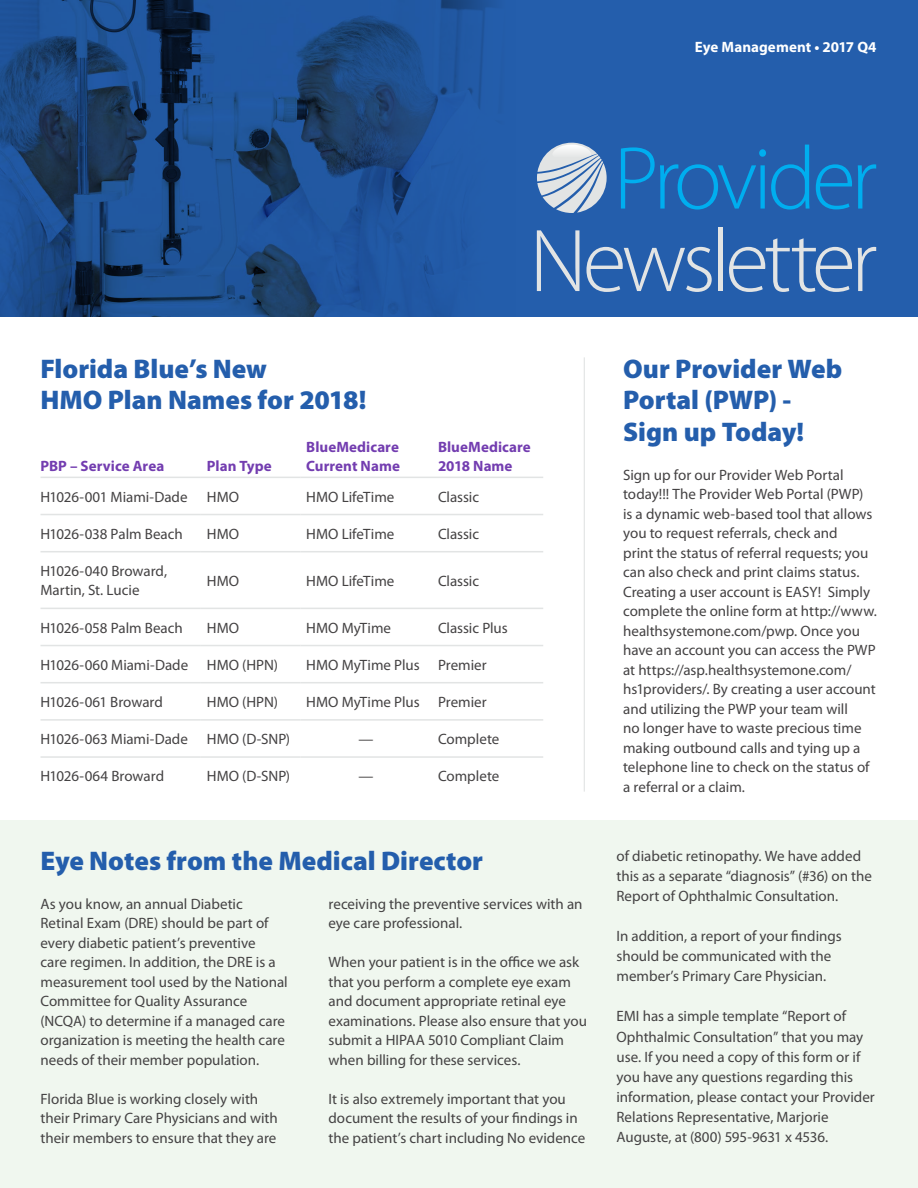
<style>
.page{position:relative;width:918px;height:1188px;background:#fff}
.page>*{position:absolute;margin:0;border:0;box-sizing:border-box;transform-origin:0 0}
.t1{font:300 90px "Myriad Pro";letter-spacing:-.055em;color:#e2e4e4}
.t2{font:300 90px "Myriad Pro";letter-spacing:-.055em;color:#00aeef}
.t3{font:900 27px/31.5px "Myriad Pro";color:#245eac}
.t4{font:15px/19.5px "Myriad Pro";color:#444243}
.t5{font:700 15px/19.5px "Myriad Pro";letter-spacing:.005em;color:#733db0}
.t6{font:700 15px "Myriad Pro";color:#fff}
</style>
<div class="page">
<div style="left:0;top:821px;width:918px;height:367px;background:#f0f7ef"></div>
<svg style="left:0;top:0;width:918px;height:317px;background:#205499"></svg>
<svg style="left:537px;top:143px;width:70px;height:70px;background:#a2b7d1"></svg>
<hr style="left:584px;top:357px;width:1px;height:435px;background:#e2e4e4">
<hr style="left:40px;top:477px;width:161px;height:1px;background:#e2e4e4">
<hr style="left:201px;top:477px;width:99px;height:1px;background:#e2e4e4">
<hr style="left:300px;top:477px;width:132px;height:1px;background:#e2e4e4">
<hr style="left:432px;top:477px;width:111px;height:1px;background:#e2e4e4">
<hr style="left:40px;top:514px;width:161px;height:1px;background:#e2e4e4">
<hr style="left:201px;top:514px;width:99px;height:1px;background:#e2e4e4">
<hr style="left:300px;top:514px;width:132px;height:1px;background:#e2e4e4">
<hr style="left:432px;top:514px;width:111px;height:1px;background:#e2e4e4">
<hr style="left:40px;top:551px;width:161px;height:1px;background:#e2e4e4">
<hr style="left:201px;top:551px;width:99px;height:1px;background:#e2e4e4">
<hr style="left:300px;top:551px;width:132px;height:1px;background:#e2e4e4">
<hr style="left:432px;top:551px;width:111px;height:1px;background:#e2e4e4">
<hr style="left:40px;top:608px;width:161px;height:1px;background:#e2e4e4">
<hr style="left:201px;top:608px;width:99px;height:1px;background:#e2e4e4">
<hr style="left:300px;top:608px;width:132px;height:1px;background:#e2e4e4">
<hr style="left:432px;top:608px;width:111px;height:1px;background:#e2e4e4">
<hr style="left:40px;top:645px;width:161px;height:1px;background:#e2e4e4">
<hr style="left:201px;top:645px;width:99px;height:1px;background:#e2e4e4">
<hr style="left:300px;top:645px;width:132px;height:1px;background:#e2e4e4">
<hr style="left:432px;top:645px;width:111px;height:1px;background:#e2e4e4">
<hr style="left:40px;top:682px;width:161px;height:1px;background:#e2e4e4">
<hr style="left:201px;top:682px;width:99px;height:1px;background:#e2e4e4">
<hr style="left:300px;top:682px;width:132px;height:1px;background:#e2e4e4">
<hr style="left:432px;top:682px;width:111px;height:1px;background:#e2e4e4">
<hr style="left:40px;top:719px;width:161px;height:2px;background:#e2e4e4">
<hr style="left:201px;top:719px;width:99px;height:2px;background:#e2e4e4">
<hr style="left:300px;top:719px;width:132px;height:2px;background:#e2e4e4">
<hr style="left:432px;top:719px;width:111px;height:2px;background:#e2e4e4">
<hr style="left:40px;top:756px;width:161px;height:2px;background:#e2e4e4">
<hr style="left:201px;top:756px;width:99px;height:2px;background:#e2e4e4">
<hr style="left:300px;top:756px;width:132px;height:2px;background:#e2e4e4">
<hr style="left:432px;top:756px;width:111px;height:2px;background:#e2e4e4">
<p class="t6" style="left:695px;top:37px;width:183px">Eye Management • 2017 Q4</p>
<p class="t2" style="left:614px;top:129px;width:265px">Provider</p>
<p class="t1" style="left:529px;top:212px;width:350px">Newsletter</p>
<p class="t3" style="left:40px;top:353px;width:327px">Florida Blue’s New<br>HMO Plan Names for 2018!</p>
<p class="t5" style="left:40px;top:456px;width:125px">PBP – Service Area</p>
<p class="t5" style="left:207px;top:456px;width:66px">Plan Type</p>
<p class="t5" style="left:306px;top:437px;width:95px">BlueMedicare<br>Current Name</p>
<p class="t5" style="left:438px;top:437px;width:94px">BlueMedicare<br>2018 Name</p>
<p class="t4" style="left:40px;top:487px;width:149px">H1026-001 Miami-Dade</p>
<p class="t4" style="left:207px;top:487px;width:34px">HMO</p>
<p class="t4" style="left:306px;top:487px;width:90px">HMO LifeTime</p>
<p class="t4" style="left:438px;top:487px;width:43px">Classic</p>
<p class="t4" style="left:40px;top:524px;width:144px">H1026-038 Palm Beach</p>
<p class="t4" style="left:207px;top:524px;width:34px">HMO</p>
<p class="t4" style="left:306px;top:524px;width:90px">HMO LifeTime</p>
<p class="t4" style="left:438px;top:524px;width:43px">Classic</p>
<p class="t4" style="left:40px;top:561px;width:128px">H1026-040 Broward,<br>Martin, St. Lucie</p>
<p class="t4" style="left:207px;top:571px;width:34px">HMO</p>
<p class="t4" style="left:306px;top:571px;width:90px">HMO LifeTime</p>
<p class="t4" style="left:438px;top:571px;width:43px">Classic</p>
<p class="t4" style="left:40px;top:618px;width:144px">H1026-058 Palm Beach</p>
<p class="t4" style="left:207px;top:618px;width:34px">HMO</p>
<p class="t4" style="left:306px;top:618px;width:86px">HMO MyTime</p>
<p class="t4" style="left:438px;top:618px;width:71px">Classic Plus</p>
<p class="t4" style="left:40px;top:655px;width:149px">H1026-060 Miami-Dade</p>
<p class="t4" style="left:207px;top:655px;width:73px">HMO (HPN)</p>
<p class="t4" style="left:306px;top:655px;width:115px">HMO MyTime Plus</p>
<p class="t4" style="left:438px;top:655px;width:50px">Premier</p>
<p class="t4" style="left:40px;top:692px;width:124px">H1026-061 Broward</p>
<p class="t4" style="left:207px;top:692px;width:73px">HMO (HPN)</p>
<p class="t4" style="left:306px;top:692px;width:115px">HMO MyTime Plus</p>
<p class="t4" style="left:438px;top:692px;width:50px">Premier</p>
<p class="t4" style="left:40px;top:729px;width:149px">H1026-063 Miami-Dade</p>
<p class="t4" style="left:207px;top:729px;width:85px">HMO (D-SNP)</p>
<p class="t4" style="left:359px;top:729px;width:16px">—</p>
<p class="t4" style="left:438px;top:729px;width:63px">Complete</p>
<p class="t4" style="left:40px;top:766px;width:125px">H1026-064 Broward</p>
<p class="t4" style="left:207px;top:766px;width:85px">HMO (D-SNP)</p>
<p class="t4" style="left:359px;top:766px;width:16px">—</p>
<p class="t4" style="left:438px;top:766px;width:63px">Complete</p>
<p class="t3" style="left:40px;top:845px;width:444px">Eye Notes from the Medical Director</p>
<p class="t4" style="left:40px;top:894px;width:249px">As you know, an annual Diabetic Retinal Exam (DRE) should be part of every diabetic patient’s preventive<br>care regimen. In addition, the DRE is a measurement tool used by the National Committee for Quality Assurance (NCQA) to determine if a managed care organization is meeting the health care needs of their member population.</p>
<p class="t4" style="left:40px;top:1089px;width:239px">Florida Blue is working closely with their Primary Care Physicians and with their members to ensure that they are</p>
<p class="t4" style="left:328px;top:894px;width:256px">receiving the preventive services with an eye care professional.</p>
<p class="t4" style="left:328px;top:952px;width:260px">When your patient is in the office we ask that you perform a complete eye exam and document appropriate retinal eye examinations. Please also ensure that you submit a HIPAA 5010 Compliant Claim when billing for these services.</p>
<p class="t4" style="left:328px;top:1089px;width:258px">It is also extremely important that you document the results of your findings in the patient’s chart including No evidence</p>
<p class="t3" style="left:623px;top:353px;width:221px">Our Provider Web<br>Portal (PWP) -<br>Sign up Today!</p>
<p class="t4" style="left:623px;top:465px;width:255px">Sign up for our Provider Web Portal today!!! The Provider Web Portal (PWP)<br>is a dynamic web-based tool that allows you to request referrals, check and<br>print the status of referral requests; you can also check and print claims status.<br>Creating a user account is EASY! Simply complete the online form at http://www. healthsystemone.com/pwp. Once you have an account you can access the PWP at https://asp.healthsystemone.com/ hs1providers/. By creating a user account and utilizing the PWP your team will<br>no longer have to waste precious time making outbound calls and tying up a telephone line to check on the status of a referral or a claim.</p>
<p class="t4" style="left:616px;top:845px;width:257px;line-height:20.1px">of diabetic retinopathy. We have added this as a separate “diagnosis” (#36) on the<br>Report of Ophthalmic Consultation.</p>
<p class="t4" style="left:616px;top:926px;width:227px;line-height:20.1px">In addition, a report of your findings should be communicated with the member’s Primary Care Physician.</p>
<p class="t4" style="left:616px;top:1006px;width:260px;line-height:20.1px">EMI has a simple template “Report of Ophthalmic Consultation” that you may use. If you need a copy of this form or if you have any questions regarding this information, please contact your Provider Relations Representative, Marjorie Auguste, at (800) 595-9631 x 4536.</p>
</div>
